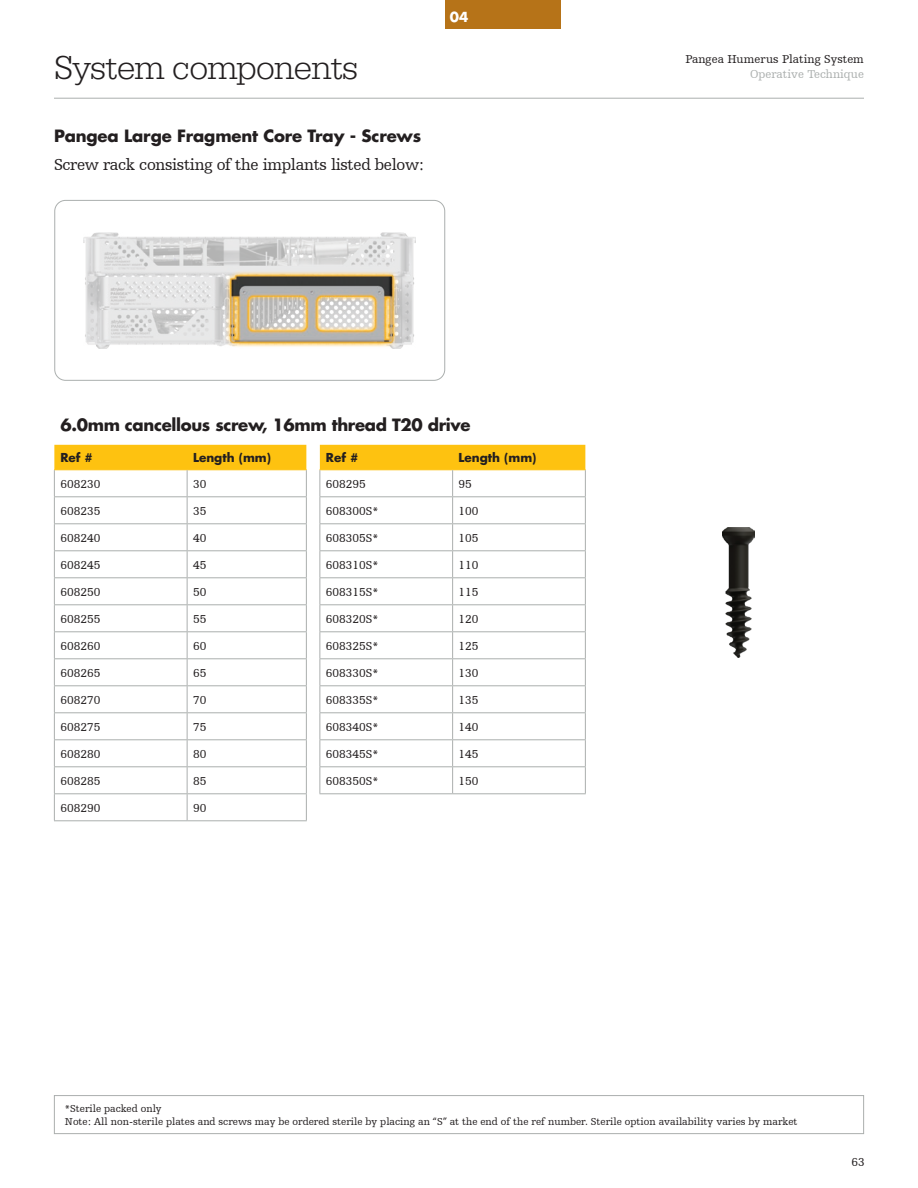
<style>
.page{position:relative;width:918px;height:1188px;background:#fff}
.page>*{position:absolute;margin:0;border:0;box-sizing:border-box;transform-origin:0 0}
.t1{font:300 34.5px "URW Egyptienne TOT";letter-spacing:-.02em;color:#231f20}
.Bullets{font:700 16.5px "Futura Std";letter-spacing:-.02em;color:#231f20}
.t2{font:16.5px "Humanist Slabserif 712 BT";letter-spacing:-.02em;color:#231f20}
.t3{font:700 13.5px "Futura Std";color:#fff}
.Bullets-2{font:12px "Humanist Slabserif 712 BT";color:#231f20}
.Bullets-3{font:700 12px "Futura Std";color:#231f20}
.t4{font:12px "Humanist Slabserif 712 BT";color:#abafae}
.t5{font:10.5px/12.6px "Humanist Slabserif 712 BT";color:#231f20}
</style>
<div class="page">
<div style="left:445px;top:0;width:115px;height:29px;background:#b67318"></div>
<div style="left:54px;top:1095px;width:810px;height:39px;border:1px solid #abafae"></div>
<hr style="left:54px;top:98px;width:810px;height:1px;background:#abafae">
<div style="left:54px;top:200px;width:391px;height:181px;border:1px solid #abafae;border-radius:11px"></div>
<img style="left:84px;top:232px;width:332px;height:117px">
<svg style="left:54px;top:445px;width:532px;height:375px"></svg>
<hr style="left:54px;top:820px;width:133px;height:1px;background:#abafae">
<hr style="left:187px;top:820px;width:120px;height:1px;background:#abafae">
<img style="left:722px;top:528px;width:33px;height:129px">
<p class="t1" style="left:54px;top:47px;width:306px">System components</p>
<p class="Bullets" style="left:54px;top:125px;width:369px">Pangea Large Fragment Core Tray - Screws</p>
<p class="t2" style="left:54px;top:154px;width:372px">Screw rack consisting of the implants listed below:</p>
<p class="t3" style="left:450px;top:8px;width:20px">04</p>
<p class="Bullets" style="left:60px;top:414px;width:412px">6.0mm cancellous screw, 16mm thread T20 drive</p>
<p class="Bullets-3" style="left:60px;top:450px;width:34px">Ref #</p>
<p class="Bullets-3" style="left:193px;top:450px;width:79px">Length (mm)</p>
<p class="Bullets-3" style="left:326px;top:450px;width:34px">Ref #</p>
<p class="Bullets-3" style="left:459px;top:450px;width:79px">Length (mm)</p>
<p class="Bullets-2" style="left:60px;top:477px;width:42px">608230</p>
<p class="Bullets-2" style="left:193px;top:477px;width:15px">30</p>
<p class="Bullets-2" style="left:326px;top:477px;width:42px">608295</p>
<p class="Bullets-2" style="left:459px;top:477px;width:15px">95</p>
<p class="Bullets-2" style="left:60px;top:504px;width:42px">608235</p>
<p class="Bullets-2" style="left:193px;top:504px;width:15px">35</p>
<p class="Bullets-2" style="left:326px;top:504px;width:54px">608300S*</p>
<p class="Bullets-2" style="left:459px;top:504px;width:22px">100</p>
<p class="Bullets-2" style="left:60px;top:531px;width:42px">608240</p>
<p class="Bullets-2" style="left:193px;top:531px;width:15px">40</p>
<p class="Bullets-2" style="left:326px;top:531px;width:54px">608305S*</p>
<p class="Bullets-2" style="left:459px;top:531px;width:22px">105</p>
<p class="Bullets-2" style="left:60px;top:558px;width:42px">608245</p>
<p class="Bullets-2" style="left:193px;top:558px;width:15px">45</p>
<p class="Bullets-2" style="left:326px;top:558px;width:54px">608310S*</p>
<p class="Bullets-2" style="left:459px;top:558px;width:22px">110</p>
<p class="Bullets-2" style="left:60px;top:585px;width:42px">608250</p>
<p class="Bullets-2" style="left:193px;top:585px;width:15px">50</p>
<p class="Bullets-2" style="left:326px;top:585px;width:54px">608315S*</p>
<p class="Bullets-2" style="left:459px;top:585px;width:22px">115</p>
<p class="Bullets-2" style="left:60px;top:612px;width:42px">608255</p>
<p class="Bullets-2" style="left:193px;top:612px;width:15px">55</p>
<p class="Bullets-2" style="left:326px;top:612px;width:54px">608320S*</p>
<p class="Bullets-2" style="left:459px;top:612px;width:22px">120</p>
<p class="Bullets-2" style="left:60px;top:639px;width:42px">608260</p>
<p class="Bullets-2" style="left:193px;top:639px;width:15px">60</p>
<p class="Bullets-2" style="left:326px;top:639px;width:54px">608325S*</p>
<p class="Bullets-2" style="left:459px;top:639px;width:22px">125</p>
<p class="Bullets-2" style="left:60px;top:666px;width:42px">608265</p>
<p class="Bullets-2" style="left:193px;top:666px;width:15px">65</p>
<p class="Bullets-2" style="left:326px;top:666px;width:54px">608330S*</p>
<p class="Bullets-2" style="left:459px;top:666px;width:22px">130</p>
<p class="Bullets-2" style="left:60px;top:693px;width:42px">608270</p>
<p class="Bullets-2" style="left:193px;top:693px;width:15px">70</p>
<p class="Bullets-2" style="left:326px;top:693px;width:54px">608335S*</p>
<p class="Bullets-2" style="left:459px;top:693px;width:22px">135</p>
<p class="Bullets-2" style="left:60px;top:720px;width:42px">608275</p>
<p class="Bullets-2" style="left:193px;top:720px;width:15px">75</p>
<p class="Bullets-2" style="left:326px;top:720px;width:54px">608340S*</p>
<p class="Bullets-2" style="left:459px;top:720px;width:22px">140</p>
<p class="Bullets-2" style="left:60px;top:747px;width:42px">608280</p>
<p class="Bullets-2" style="left:193px;top:747px;width:15px">80</p>
<p class="Bullets-2" style="left:326px;top:747px;width:54px">608345S*</p>
<p class="Bullets-2" style="left:459px;top:747px;width:22px">145</p>
<p class="Bullets-2" style="left:60px;top:774px;width:42px">608285</p>
<p class="Bullets-2" style="left:193px;top:774px;width:15px">85</p>
<p class="Bullets-2" style="left:326px;top:774px;width:54px">608350S*</p>
<p class="Bullets-2" style="left:459px;top:774px;width:22px">150</p>
<p class="Bullets-2" style="left:60px;top:801px;width:42px">608290</p>
<p class="Bullets-2" style="left:193px;top:801px;width:15px">90</p>
<p class="Bullets-2" style="left:686px;top:52px;width:180px">Pangea Humerus Plating System</p>
<p class="t4" style="left:750px;top:66px;width:115px">Operative Technique</p>
<p class="t5" style="left:65px;top:1102px;width:734px">*Sterile packed only<br>Note: All non-sterile plates and screws may be ordered sterile by placing an “S” at the end of the ref number. Sterile option availability varies by market</p>
<p class="Bullets-2" style="left:851px;top:1154px;width:15px">63</p>
</div>
